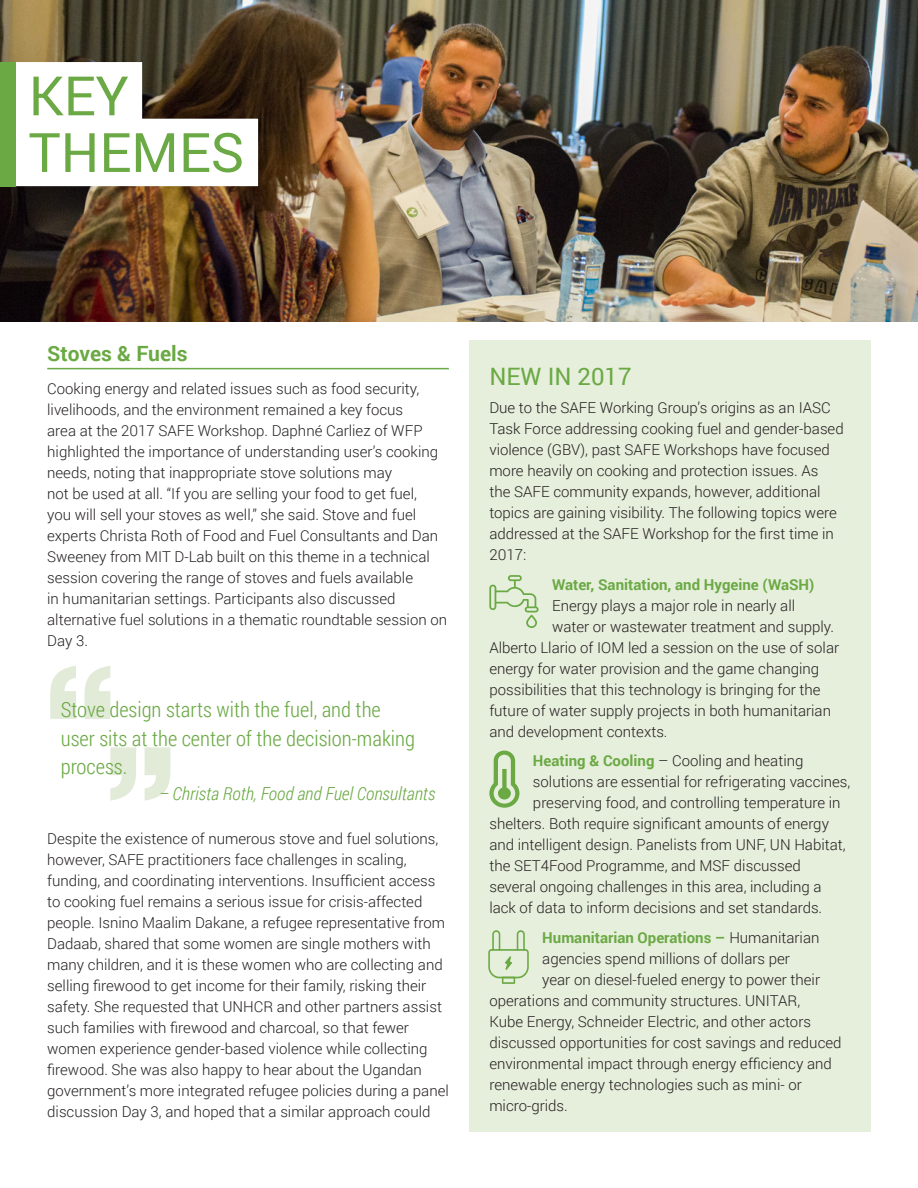
<style>
.page{position:relative;width:918px;height:1188px;background:#fff}
.page>*{position:absolute;margin:0;border:0;box-sizing:border-box;transform-origin:0 0}
.t1{font:54.45px "Roboto";color:#6aa943}
.t2{font:24px "Roboto";color:#6aa943}
.t3{font:300 21px/28.5px "Roboto Condensed";color:#6aa943}
.t4{font:700 21px "Roboto";color:#6aa943}
.t5{font:italic 300 18px "Roboto Condensed";color:#6aa943}
.body{font:300 15px/21px "Roboto";color:#231f20}
.body-2{font:700 15px "Roboto";color:#6aa943}
.s1{font-weight:700;color:#6aa943}
.s2{font-weight:300;color:#231f20}
</style>
<div class="page">
<hr style="left:47px;top:368px;width:402px;height:1px;background:#6aa943">
<div style="left:469px;top:340px;width:402px;height:791px;background:#e6eedc"></div>
<img style="left:0;top:0;width:918px;height:322px">
<div style="left:15px;top:62px;width:127px;height:68px;background:#fff"></div>
<div style="left:15px;top:119px;width:243px;height:67px;background:#fff"></div>
<div style="left:0;top:62px;width:15px;height:124px;background:#6aa943"></div>
<svg style="left:489px;top:575px;width:50px;height:53px"></svg>
<svg style="left:489px;top:751px;width:30px;height:57px"></svg>
<svg style="left:488px;top:930px;width:41px;height:54px"></svg>
<svg style="left:50px;top:666px;width:60px;height:53px"></svg>
<svg style="left:110px;top:747px;width:60px;height:54px"></svg>
<p class="t1" style="left:29px;top:58px;width:101px">KEY</p>
<p class="t1" style="left:29px;top:114px;width:217px">THEMES</p>
<p class="t4" style="left:47px;top:339px;width:142px">Stoves &amp; Fuels</p>
<p class="body" style="left:47px;top:378px;width:401px">Cooking energy and related issues such as food security, livelihoods, and the environment remained a key focus<br>area at the 2017 SAFE Workshop. Daphné Carliez of WFP highlighted the importance of understanding user’s cooking needs, noting that inappropriate stove solutions may<br>not be used at all. “If you are selling your food to get fuel,<br>you will sell your stoves as well,” she said. Stove and fuel experts Christa Roth of Food and Fuel Consultants and Dan Sweeney from MIT D-Lab built on this theme in a technical session covering the range of stoves and fuels available<br>in humanitarian settings. Participants also discussed alternative fuel solutions in a thematic roundtable session on Day 3.</p>
<p class="t3" style="left:61px;top:695px;width:356px">Stove design starts with the fuel, and the user sits at the center of the decision-making process.</p>
<p class="t5" style="left:159px;top:781px;width:278px">– Christa Roth, Food and Fuel Consultants</p>
<p class="body" style="left:47px;top:827px;width:403px">Despite the existence of numerous stove and fuel solutions, however, SAFE practitioners face challenges in scaling, funding, and coordinating interventions. Insufficient access to cooking fuel remains a serious issue for crisis-affected people. Isnino Maalim Dakane, a refugee representative from Dadaab, shared that some women are single mothers with many children, and it is these women who are collecting and selling firewood to get income for their family, risking their safety. She requested that UNHCR and other partners assist such families with firewood and charcoal, so that fewer women experience gender-based violence while collecting firewood. She was also happy to hear about the Ugandan government’s more integrated refugee policies during a panel discussion Day 3, and hoped that a similar approach could</p>
<p class="t2" style="left:489px;top:360px;width:144px">NEW IN 2017</p>
<p class="body" style="left:489px;top:397px;width:356px">Due to the SAFE Working Group’s origins as an IASC Task Force addressing cooking fuel and gender-based violence (GBV), past SAFE Workshops have focused more heavily on cooking and protection issues. As<br>the SAFE community expands, however, additional topics are gaining visibility. The following topics were addressed at the SAFE Workshop for the first time in 2017:</p>
<p class="body-2" style="left:552px;top:574px;width:264px">Water, Sanitation, and Hygeine (WaSH)</p>
<p class="body" style="left:552px;top:594px;width:245px">Energy plays a major role in nearly all</p>
<p class="body" style="left:552px;top:615px;width:283px">water or wastewater treatment and supply.</p>
<p class="body" style="left:489px;top:636px;width:351px">Alberto Llario of IOM led a session on the use of solar</p>
<p class="body" style="left:489px;top:657px;width:331px">energy for water provision and the game changing</p>
<p class="body" style="left:489px;top:678px;width:333px">possibilities that this technology is bringing for the</p>
<p class="body" style="left:489px;top:699px;width:343px">future of water supply projects in both humanitarian</p>
<p class="body" style="left:489px;top:720px;width:180px">and development contexts.</p>
<p class="body" style="left:533px;top:750px;width:272px"><span class="s1">Heating &amp; Cooling</span> – Cooling and heating</p>
<p class="body" style="left:533px;top:771px;width:319px">solutions are essential for refrigerating vaccines,</p>
<p class="body" style="left:533px;top:792px;width:309px">preserving food, and controlling temperature in</p>
<p class="body" style="left:489px;top:813px;width:341px">shelters. Both require significant amounts of energy</p>
<p class="body" style="left:489px;top:834px;width:358px">and intelligent design. Panelists from UNF, UN Habitat,</p>
<p class="body" style="left:489px;top:855px;width:313px">the SET4Food Programme, and MSF discussed</p>
<p class="body" style="left:489px;top:876px;width:334px">several ongoing challenges in this area, including a</p>
<p class="body" style="left:489px;top:897px;width:334px">lack of data to inform decisions and set standards.</p>
<p class="body-2" style="left:542px;top:927px;width:279px">Humanitarian Operations – <span class="s2">Humanitarian</span></p>
<p class="body" style="left:542px;top:948px;width:249px">agencies spend millions of dollars per</p>
<p class="body" style="left:542px;top:969px;width:279px">year on diesel-fueled energy to power their</p>
<p class="body" style="left:489px;top:990px;width:312px">operations and community structures. UNITAR,</p>
<p class="body" style="left:489px;top:1011px;width:323px">Kube Energy, Schneider Electric, and other actors</p>
<p class="body" style="left:489px;top:1032px;width:354px">discussed opportunities for cost savings and reduced</p>
<p class="body" style="left:489px;top:1053px;width:344px">environmental impact through energy efficiency and</p>
<p class="body" style="left:489px;top:1074px;width:314px">renewable energy technologies such as mini- or</p>
<p class="body" style="left:489px;top:1095px;width:80px">micro-grids.</p>
</div>
